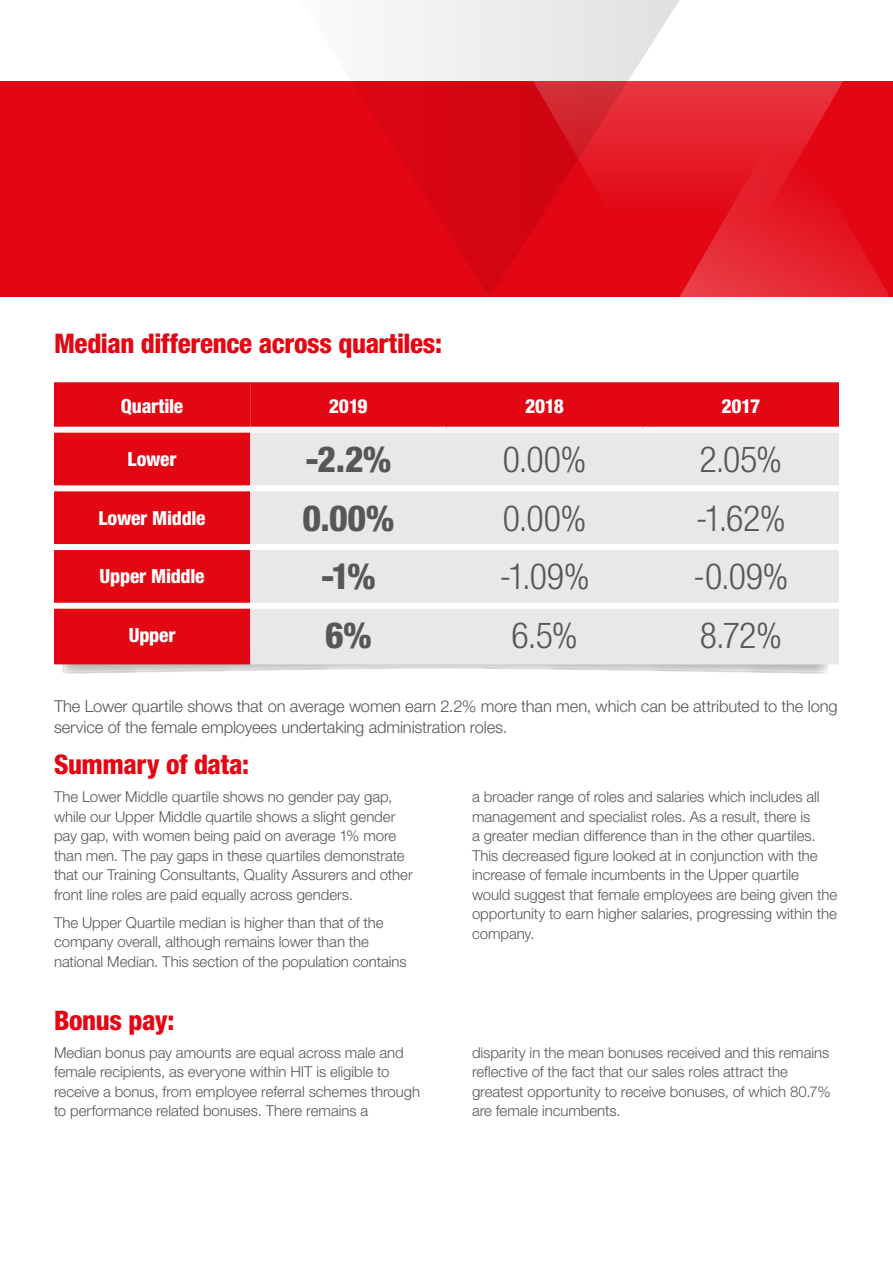
<style>
.page{position:relative;width:893px;height:1263px;background:#fff}
.page>*{position:absolute;margin:0;border:0;box-sizing:border-box;transform-origin:0 0}
.t1{font:300 condensed 36px "Helvetica Neue LT Std";letter-spacing:-.005em;color:#575756}
.t2{font:800 condensed 36px "Helvetica Neue LT Std";color:#575756}
.t3{font:800 condensed 27px "Helvetica Neue LT Std";letter-spacing:-.015em;color:#e30613}
.t4{font:800 condensed 19.5px "Helvetica Neue LT Std";letter-spacing:-.015em;color:#fff}
.t5{font:300 16.5px/21px "Helvetica Neue LT Std";letter-spacing:-.01em;color:#575756}
.t6{font:300 15px/19.5px "Helvetica Neue LT Std";letter-spacing:-.005em;color:#575756}
</style>
<div class="page">
<div style="left:0;top:81px;width:893px;height:216px;background:#e30613"></div>
<svg style="left:62px;top:664px;width:766px;height:10px"></svg>
<svg style="left:758px;top:81px;width:85px;height:34px;background:#e62c37"></svg>
<svg style="left:758px;top:115px;width:132px;height:182px"></svg>
<svg style="left:398px;top:0;width:360px;height:297px"></svg>
<div style="left:54px;top:382px;width:196px;height:282px;background:#e30613"></div>
<div style="left:250px;top:382px;width:589px;height:45px;background:#e30613"></div>
<div style="left:250px;top:433px;width:589px;height:231px;background:#e8e8e8"></div>
<div style="left:54px;top:427px;width:196px;height:6px;background:#fff"></div>
<div style="left:54px;top:485px;width:196px;height:6px;background:#fff"></div>
<div style="left:250px;top:485px;width:196px;height:6px;background:#fff"></div>
<div style="left:446px;top:485px;width:197px;height:6px;background:#fff"></div>
<div style="left:643px;top:485px;width:196px;height:6px;background:#fff"></div>
<div style="left:54px;top:544px;width:196px;height:6px;background:#fff"></div>
<div style="left:250px;top:544px;width:196px;height:6px;background:#fff"></div>
<div style="left:446px;top:544px;width:197px;height:6px;background:#fff"></div>
<div style="left:643px;top:544px;width:196px;height:6px;background:#fff"></div>
<div style="left:54px;top:603px;width:196px;height:6px;background:#fff"></div>
<div style="left:250px;top:603px;width:196px;height:6px;background:#fff"></div>
<div style="left:446px;top:603px;width:197px;height:6px;background:#fff"></div>
<div style="left:643px;top:603px;width:196px;height:6px;background:#fff"></div>
<h2 class="t3" style="left:54px;top:327px;width:389px">Median difference across quartiles:</h2>
<h3 class="t4" style="left:121px;top:394px;width:64px">Quartile</h3>
<h3 class="t4" style="left:329px;top:394px;width:40px">2019</h3>
<h3 class="t4" style="left:525px;top:394px;width:40px">2018</h3>
<h3 class="t4" style="left:721px;top:394px;width:40px">2017</h3>
<h3 class="t4" style="left:128px;top:447px;width:50px">Lower</h3>
<h1 class="t2" style="left:305px;top:437px;width:87px">-2.2%</h1>
<h1 class="t1" style="left:503px;top:438px;width:85px">0.00%</h1>
<h1 class="t1" style="left:699px;top:438px;width:84px">2.05%</h1>
<h3 class="t4" style="left:99px;top:506px;width:109px">Lower Middle</h3>
<h1 class="t2" style="left:302px;top:495px;width:93px">0.00%</h1>
<h1 class="t1" style="left:503px;top:497px;width:85px">0.00%</h1>
<h1 class="t1" style="left:696px;top:497px;width:91px">-1.62%</h1>
<h3 class="t4" style="left:100px;top:564px;width:106px">Upper Middle</h3>
<h1 class="t2" style="left:321px;top:554px;width:56px">-1%</h1>
<h1 class="t1" style="left:499px;top:556px;width:92px">-1.09%</h1>
<h1 class="t1" style="left:693px;top:556px;width:97px">-0.09%</h1>
<h3 class="t4" style="left:129px;top:623px;width:48px">Upper</h3>
<h1 class="t2" style="left:325px;top:613px;width:48px">6%</h1>
<h1 class="t1" style="left:511px;top:614px;width:68px">6.5%</h1>
<h1 class="t1" style="left:700px;top:614px;width:84px">8.72%</h1>
<p class="t5" style="left:54px;top:695px;width:785px">The Lower quartile shows that on average women earn 2.2% more than men, which can be attributed to the long service of the female employees undertaking administration roles.</p>
<h2 class="t3" style="left:54px;top:748px;width:197px">Summary of data:</h2>
<p class="t6" style="left:54px;top:787px;width:360px">The Lower Middle quartile shows no gender pay gap, while our Upper Middle quartile shows a slight gender pay gap, with women being paid on average 1% more than men. The pay gaps in these quartiles demonstrate that our Training Consultants, Quality Assurers and other front line roles are paid equally across genders.</p>
<p class="t6" style="left:54px;top:912px;width:354px">The Upper Quartile median is higher than that of the company overall, although remains lower than the national Median. This section of the population contains</p>
<p class="t6" style="left:472px;top:787px;width:367px">a broader range of roles and salaries which includes all management and specialist roles. As a result, there is<br>a greater median difference than in the other quartiles.<br>This decreased figure looked at in conjunction with the increase of female incumbents in the Upper quartile would suggest that female employees are being given the opportunity to earn higher salaries, progressing within the company.</p>
<h2 class="t3" style="left:54px;top:1003px;width:122px">Bonus pay:</h2>
<p class="t6" style="left:54px;top:1042px;width:368px">Median bonus pay amounts are equal across male and female recipients, as everyone within HIT is eligible to receive a bonus, from employee referral schemes through to performance related bonuses. There remains a</p>
<p class="t6" style="left:472px;top:1042px;width:360px">disparity in the mean bonuses received and this remains reflective of the fact that our sales roles attract the greatest opportunity to receive bonuses, of which 80.7% are female incumbents.</p>
</div>
